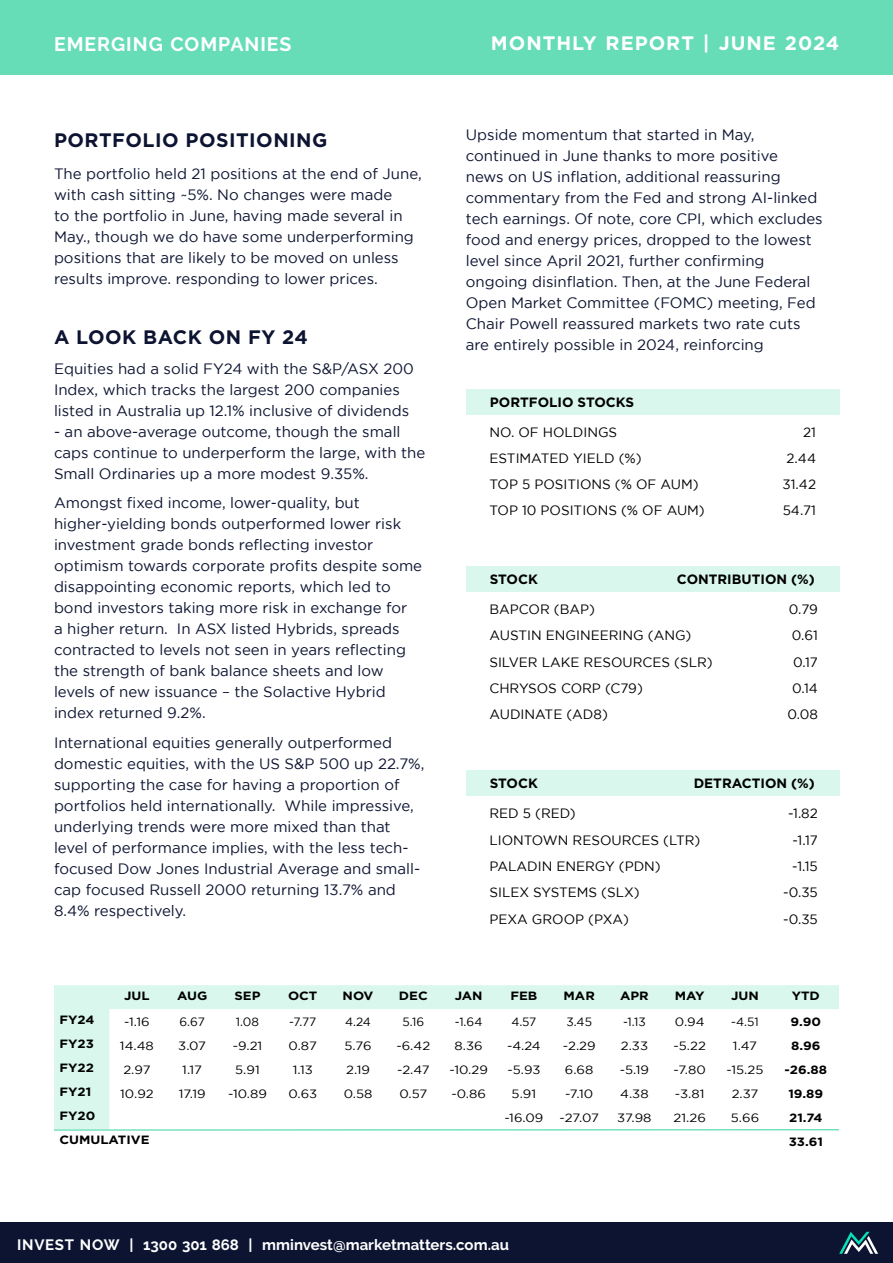
<style>
.page{position:relative;width:893px;height:1263px;background:#fff}
.page>*{position:absolute;margin:0;border:0;box-sizing:border-box;transform-origin:0 0}
.t1{font:700 19.5px "Gotham";letter-spacing:.025em;color:#0d1431}
.t2{font:700 19.5px "Gotham";letter-spacing:.05em;color:#fff}
.t3{font:700 19.5px "Raleway";letter-spacing:.05em;color:#fff}
.t4{font:15px/21px "Gotham";color:#0d1431}
.t5{font:700 15px "Raleway";color:#fff}
.t6{font:13.5px "Gotham";color:#000}
.t7{font:700 13.5px "Gotham";color:#000}
.t8{font:12px "Gotham";color:#000;scale:1.1 1}
.t9{font:700 12px "Gotham";color:#000;scale:1.1 1}
.t10{font:12px "Gotham";color:#000}
</style>
<div class="page">
<div style="left:0;top:0;width:893px;height:74px;background:#66ddb7"></div>
<div style="left:0;top:1222px;width:893px;height:41px;background:#0d1431"></div>
<svg style="left:839px;top:1232px;width:39px;height:22px"></svg>
<div style="left:466px;top:389px;width:374px;height:25px;background:#d9f7ed"></div>
<div style="left:466px;top:566px;width:374px;height:25px;background:#d9f7ed"></div>
<div style="left:466px;top:770px;width:374px;height:26px;background:#d9f7ed"></div>
<svg style="left:54px;top:985px;width:785px;height:144px"></svg>
<hr style="left:54px;top:1129px;width:785px;height:2px;background:#66ddb7">
<h1 class="t3" style="left:54px;top:33px;width:239px">EMERGING COMPANIES</h1>
<h1 class="t2" style="left:491px;top:31px;width:350px">MONTHLY REPORT | JUNE 2024</h1>
<h1 class="t1" style="left:54px;top:129px;width:275px">PORTFOLIO POSITIONING</h1>
<p class="t4" style="left:54px;top:162px;width:369px">The portfolio held 21 positions at the end of June, with cash sitting ~5%. No changes were made<br>to the portfolio in June, having made several in May., though we do have some underperforming positions that are likely to be moved on unless results improve. responding to lower prices.</p>
<h1 class="t1" style="left:54px;top:326px;width:255px">A LOOK BACK ON FY 24</h1>
<p class="t4" style="left:54px;top:357px;width:361px">Equities had a solid FY24 with the S&amp;P/ASX 200<br>Index, which tracks the largest 200 companies listed in Australia up 12.1% inclusive of dividends</p>
<p class="t4" style="left:54px;top:420px;width:373px">- an above-average outcome, though the small caps continue to underperform the large, with the<br>Small Ordinaries up a more modest 9.35%.</p>
<p class="t4" style="left:54px;top:492px;width:370px">Amongst fixed income, lower-quality, but higher-yielding bonds outperformed lower risk investment grade bonds reflecting investor optimism towards corporate profits despite some disappointing economic reports, which led to bond investors taking more risk in exchange for<br>a higher return. In ASX listed Hybrids, spreads contracted to levels not seen in years reflecting the strength of bank balance sheets and low levels of new issuance – the Solactive Hybrid index returned 9.2%.</p>
<p class="t4" style="left:54px;top:731px;width:372px">International equities generally outperformed domestic equities, with the US S&amp;P 500 up 22.7%, supporting the case for having a proportion of portfolios held internationally. While impressive, underlying trends were more mixed than that level of performance implies, with the less tech&shy;focused Dow Jones Industrial Average and small&shy;cap focused Russell 2000 returning 13.7% and 8.4% respectively.</p>
<p class="t4" style="left:466px;top:124px;width:358px">Upside momentum that started in May, continued in June thanks to more positive<br>news on US inflation, additional reassuring commentary from the Fed and strong AI-linked tech earnings. Of note, core CPI, which excludes food and energy prices, dropped to the lowest level since April 2021, further confirming ongoing disinflation. Then, at the June Federal Open Market Committee (FOMC) meeting, Fed Chair Powell reassured markets two rate cuts are entirely possible in 2024, reinforcing</p>
<p class="t7" style="left:490px;top:394px;width:146px">PORTFOLIO STOCKS</p>
<p class="t6" style="left:489px;top:425px;width:129px">NO. OF HOLDINGS</p>
<p class="t6" style="left:803px;top:425px;width:14px">21</p>
<p class="t6" style="left:489px;top:451px;width:154px">ESTIMATED YIELD (%)</p>
<p class="t6" style="left:786px;top:451px;width:31px">2.44</p>
<p class="t6" style="left:489px;top:477px;width:211px">TOP 5 POSITIONS (% OF AUM)</p>
<p class="t6" style="left:782px;top:477px;width:35px">31.42</p>
<p class="t6" style="left:489px;top:503px;width:217px">TOP 10 POSITIONS (% OF AUM)</p>
<p class="t6" style="left:783px;top:503px;width:35px">54.71</p>
<p class="t7" style="left:490px;top:571px;width:50px">STOCK</p>
<p class="t7" style="left:677px;top:571px;width:139px">CONTRIBUTION (%)</p>
<p class="t6" style="left:489px;top:602px;width:107px">BAPCOR (BAP)</p>
<p class="t6" style="left:789px;top:602px;width:30px">0.79</p>
<p class="t6" style="left:489px;top:628px;width:204px">AUSTIN ENGINEERING (ANG)</p>
<p class="t6" style="left:792px;top:628px;width:28px">0.61</p>
<p class="t6" style="left:489px;top:654px;width:225px">SILVER LAKE RESOURCES (SLR)</p>
<p class="t6" style="left:793px;top:654px;width:26px">0.17</p>
<p class="t6" style="left:489px;top:681px;width:155px">CHRYSOS CORP (C79)</p>
<p class="t6" style="left:792px;top:681px;width:27px">0.14</p>
<p class="t6" style="left:489px;top:707px;width:120px">AUDINATE (AD8)</p>
<p class="t6" style="left:787px;top:707px;width:32px">0.08</p>
<p class="t7" style="left:490px;top:776px;width:50px">STOCK</p>
<p class="t7" style="left:694px;top:776px;width:123px">DETRACTION (%)</p>
<p class="t6" style="left:489px;top:806px;width:88px">RED 5 (RED)</p>
<p class="t6" style="left:788px;top:806px;width:31px">-1.82</p>
<p class="t6" style="left:489px;top:832px;width:213px">LIONTOWN RESOURCES (LTR)</p>
<p class="t6" style="left:792px;top:832px;width:27px">-1.17</p>
<p class="t6" style="left:489px;top:859px;width:173px">PALADIN ENERGY (PDN)</p>
<p class="t6" style="left:792px;top:859px;width:27px">-1.15</p>
<p class="t6" style="left:489px;top:885px;width:152px">SILEX SYSTEMS (SLX)</p>
<p class="t6" style="left:783px;top:885px;width:36px">-0.35</p>
<p class="t6" style="left:489px;top:911px;width:141px">PEXA GROOP (PXA)</p>
<p class="t6" style="left:783px;top:911px;width:36px">-0.35</p>
<p class="t9" style="left:124px;top:988px;width:25px">JUL</p>
<p class="t9" style="left:177px;top:988px;width:29px">AUG</p>
<p class="t9" style="left:234px;top:988px;width:25px">SEP</p>
<p class="t9" style="left:288px;top:988px;width:28px">OCT</p>
<p class="t9" style="left:343px;top:988px;width:30px">NOV</p>
<p class="t9" style="left:399px;top:988px;width:28px">DEC</p>
<p class="t9" style="left:455px;top:988px;width:27px">JAN</p>
<p class="t9" style="left:510px;top:988px;width:26px">FEB</p>
<p class="t9" style="left:563px;top:988px;width:30px">MAR</p>
<p class="t9" style="left:620px;top:988px;width:28px">APR</p>
<p class="t9" style="left:675px;top:988px;width:29px">MAY</p>
<p class="t9" style="left:731px;top:988px;width:27px">JUN</p>
<p class="t9" style="left:792px;top:988px;width:27px">YTD</p>
<p class="t9" style="left:59px;top:1012px;width:33px">FY24</p>
<p class="t8" style="left:124px;top:1015px;width:25px">-1.16</p>
<p class="t10" style="left:180px;top:1015px;width:27px">6.67</p>
<p class="t10" style="left:236px;top:1015px;width:25px">1.08</p>
<p class="t10" style="left:289px;top:1015px;width:29px">-7.77</p>
<p class="t10" style="left:345px;top:1015px;width:27px">4.24</p>
<p class="t10" style="left:402px;top:1015px;width:23px">5.16</p>
<p class="t10" style="left:455px;top:1015px;width:29px">-1.64</p>
<p class="t10" style="left:511px;top:1015px;width:27px">4.57</p>
<p class="t10" style="left:566px;top:1015px;width:27px">3.45</p>
<p class="t10" style="left:623px;top:1015px;width:24px">-1.13</p>
<p class="t8" style="left:675px;top:1015px;width:29px">0.94</p>
<p class="t10" style="left:731px;top:1015px;width:29px">-4.51</p>
<p class="t9" style="left:790px;top:1014px;width:29px">9.90</p>
<p class="t9" style="left:59px;top:1036px;width:33px">FY23</p>
<p class="t8" style="left:120px;top:1039px;width:32px">14.48</p>
<p class="t8" style="left:178px;top:1039px;width:27px">3.07</p>
<p class="t8" style="left:233px;top:1039px;width:28px">-9.21</p>
<p class="t8" style="left:289px;top:1039px;width:27px">0.87</p>
<p class="t8" style="left:344px;top:1039px;width:26px">5.76</p>
<p class="t8" style="left:396px;top:1039px;width:32px">-6.42</p>
<p class="t8" style="left:455px;top:1039px;width:27px">8.36</p>
<p class="t8" style="left:507px;top:1039px;width:32px">-4.24</p>
<p class="t8" style="left:563px;top:1039px;width:31px">-2.29</p>
<p class="t8" style="left:621px;top:1039px;width:26px">2.33</p>
<p class="t8" style="left:673px;top:1039px;width:31px">-5.22</p>
<p class="t8" style="left:733px;top:1039px;width:23px">1.47</p>
<p class="t9" style="left:791px;top:1039px;width:28px">8.96</p>
<p class="t9" style="left:59px;top:1060px;width:33px">FY22</p>
<p class="t8" style="left:123px;top:1063px;width:26px">2.97</p>
<p class="t8" style="left:182px;top:1063px;width:20px">1.17</p>
<p class="t8" style="left:235px;top:1063px;width:24px">5.91</p>
<p class="t8" style="left:293px;top:1063px;width:20px">1.13</p>
<p class="t8" style="left:346px;top:1063px;width:23px">2.19</p>
<p class="t8" style="left:397px;top:1063px;width:31px">-2.47</p>
<p class="t8" style="left:449px;top:1063px;width:36px">-10.29</p>
<p class="t8" style="left:507px;top:1063px;width:32px">-5.93</p>
<p class="t8" style="left:565px;top:1063px;width:27px">6.68</p>
<p class="t8" style="left:620px;top:1063px;width:28px">-5.19</p>
<p class="t8" style="left:674px;top:1063px;width:31px">-7.80</p>
<p class="t8" style="left:727px;top:1063px;width:35px">-15.25</p>
<p class="t9" style="left:784px;top:1063px;width:40px">-26.88</p>
<p class="t9" style="left:59px;top:1085px;width:30px">FY21</p>
<p class="t8" style="left:120px;top:1087px;width:32px">10.92</p>
<p class="t8" style="left:179px;top:1087px;width:26px">17.19</p>
<p class="t8" style="left:228px;top:1087px;width:37px">-10.89</p>
<p class="t8" style="left:288px;top:1087px;width:28px">0.63</p>
<p class="t8" style="left:344px;top:1087px;width:28px">0.58</p>
<p class="t8" style="left:399px;top:1087px;width:27px">0.57</p>
<p class="t8" style="left:451px;top:1087px;width:33px">-0.86</p>
<p class="t8" style="left:512px;top:1087px;width:24px">5.91</p>
<p class="t8" style="left:565px;top:1087px;width:27px">-7.10</p>
<p class="t8" style="left:620px;top:1087px;width:27px">4.38</p>
<p class="t8" style="left:675px;top:1087px;width:28px">-3.81</p>
<p class="t8" style="left:732px;top:1087px;width:26px">2.37</p>
<p class="t9" style="left:788px;top:1087px;width:33px">19.89</p>
<p class="t9" style="left:59px;top:1109px;width:34px">FY20</p>
<p class="t8" style="left:504px;top:1111px;width:37px">-16.09</p>
<p class="t8" style="left:559px;top:1111px;width:37px">-27.07</p>
<p class="t8" style="left:617px;top:1111px;width:33px">37.98</p>
<p class="t8" style="left:674px;top:1111px;width:31px">21.26</p>
<p class="t8" style="left:731px;top:1111px;width:27px">5.66</p>
<p class="t9" style="left:789px;top:1111px;width:32px">21.74</p>
<p class="t9" style="left:59px;top:1133px;width:83px">CUMULATIVE</p>
<p class="t9" style="left:789px;top:1134px;width:33px">33.61</p>
<p class="t5" style="left:17px;top:1236px;width:493px">INVEST NOW | 1300 301 868 | mminvest@marketmatters.com.au</p>
</div>
